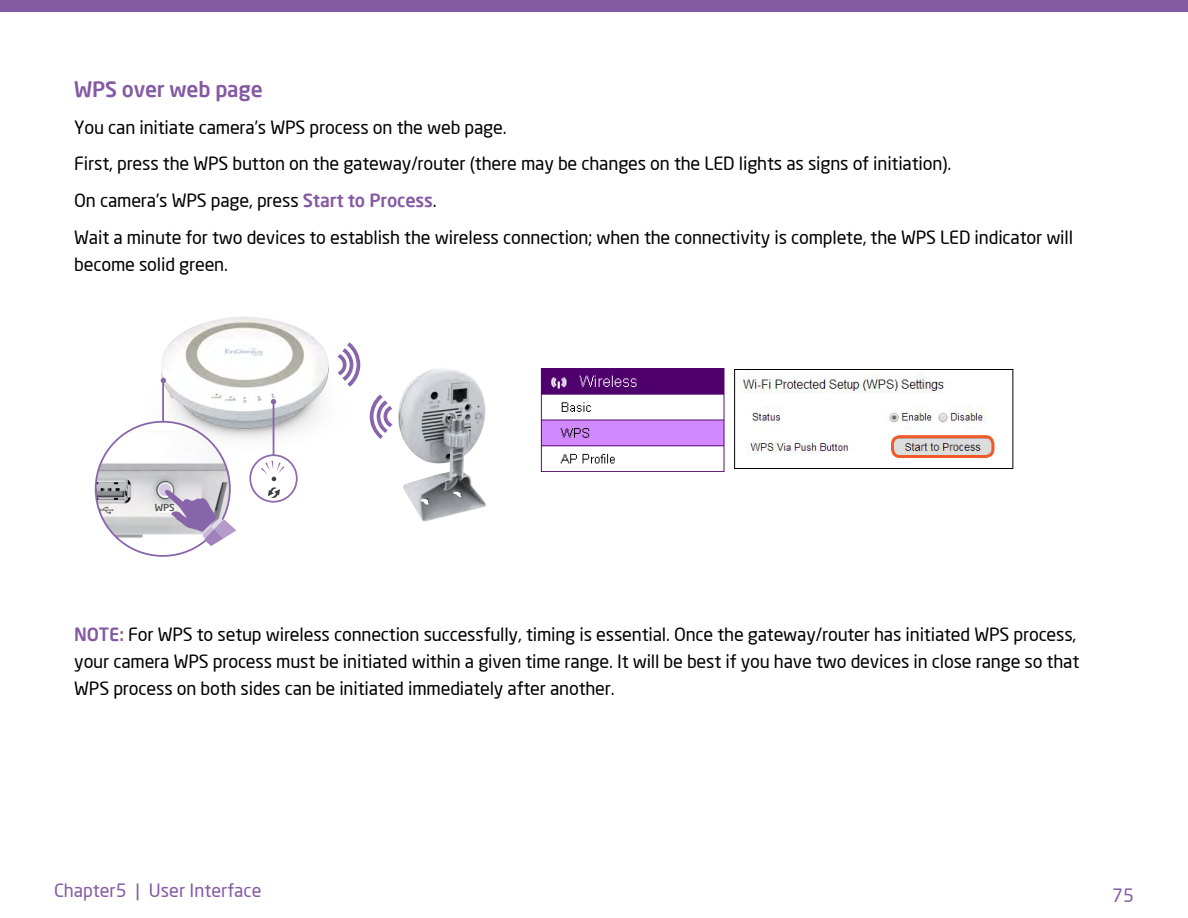
<style>
.page{position:relative;width:1188px;height:918px;background:#fff}
.page>*{position:absolute;margin:0;border:0;box-sizing:border-box;transform-origin:0 0}
.t1{font:500 21px "Neo Sans";letter-spacing:-.01em;color:#845aa2}
.t2{font:18px/27px "Neo Sans";letter-spacing:-.01em;color:#000}
.t3{font:18px "Neo Sans";color:#845aa2}
.t4{font:500 9.45px "Neo Sans";color:#535355}
.s1{font-weight:500;color:#845aa2}
</style>
<div class="page">
<div style="left:0;top:0;width:1188px;height:11px;background:#845aa2"></div>
<img style="left:740px;top:371px;width:255px;height:87px">
<div style="left:734px;top:369px;width:279px;height:100px;border:1px solid #000"></div>
<div style="left:891px;top:435px;width:103px;height:23px;border:3px solid #f15a28;border-radius:8px"></div>
<img style="left:151px;top:317px;width:178px;height:133px">
<svg style="left:337px;top:342px;width:24px;height:45px"></svg>
<svg style="left:369px;top:394px;width:24px;height:45px"></svg>
<div style="left:249px;top:454px;width:49px;height:49px;border:2px solid #906aae;border-radius:50%"></div>
<svg style="left:268px;top:487px;width:12px;height:11px"></svg>
<svg style="left:261px;top:461px;width:23px;height:20px"></svg>
<img style="left:398px;top:368px;width:88px;height:154px">
<img style="left:96px;top:422px;width:134px;height:132px">
<svg style="left:159px;top:484px;width:77px;height:62px"></svg>
<hr style="left:162px;top:381px;width:2px;height:41px;background:#8864ab">
<hr style="left:273px;top:400px;width:1px;height:55px;background:#8864ab">
<svg style="left:160px;top:378px;width:6px;height:5px"></svg>
<svg style="left:271px;top:399px;width:5px;height:6px"></svg>
<img style="left:540px;top:368px;width:185px;height:103px">
<p class="t1" style="left:74px;top:76px;width:190px">WPS over web page</p>
<p class="t2" style="left:74px;top:113px;width:434px">You can initiate camera’s WPS process on the web page.</p>
<p class="t2" style="left:74px;top:150px;width:879px">First, press the WPS button on the gateway/router (there may be changes on the LED lights as signs of initiation).</p>
<p class="t2" style="left:74px;top:187px;width:364px">On camera’s WPS page, press <span class="s1">Start to Process</span>.</p>
<p class="t2" style="left:74px;top:223px;width:1000px">Wait a minute for two devices to establish the wireless connection; when the connectivity is complete, the WPS LED indicator will become solid green.</p>
<p class="t4" style="left:155px;top:502px;width:22px">WPS</p>
<p class="t2" style="left:74px;top:621px;width:1007px"><span class="s1">NOTE:</span> For WPS to setup wireless connection successfully, timing is essential. Once the gateway/router has initiated WPS process, your camera WPS process must be initiated within a given time range. It will be best if you have two devices in close range so that<br>WPS process on both sides can be initiated immediately after another.</p>
<p class="t3" style="left:54px;top:880px;width:209px">Chapter5 | User Interface</p>
<p class="t3" style="left:1112px;top:885px;width:23px">75</p>
</div>
